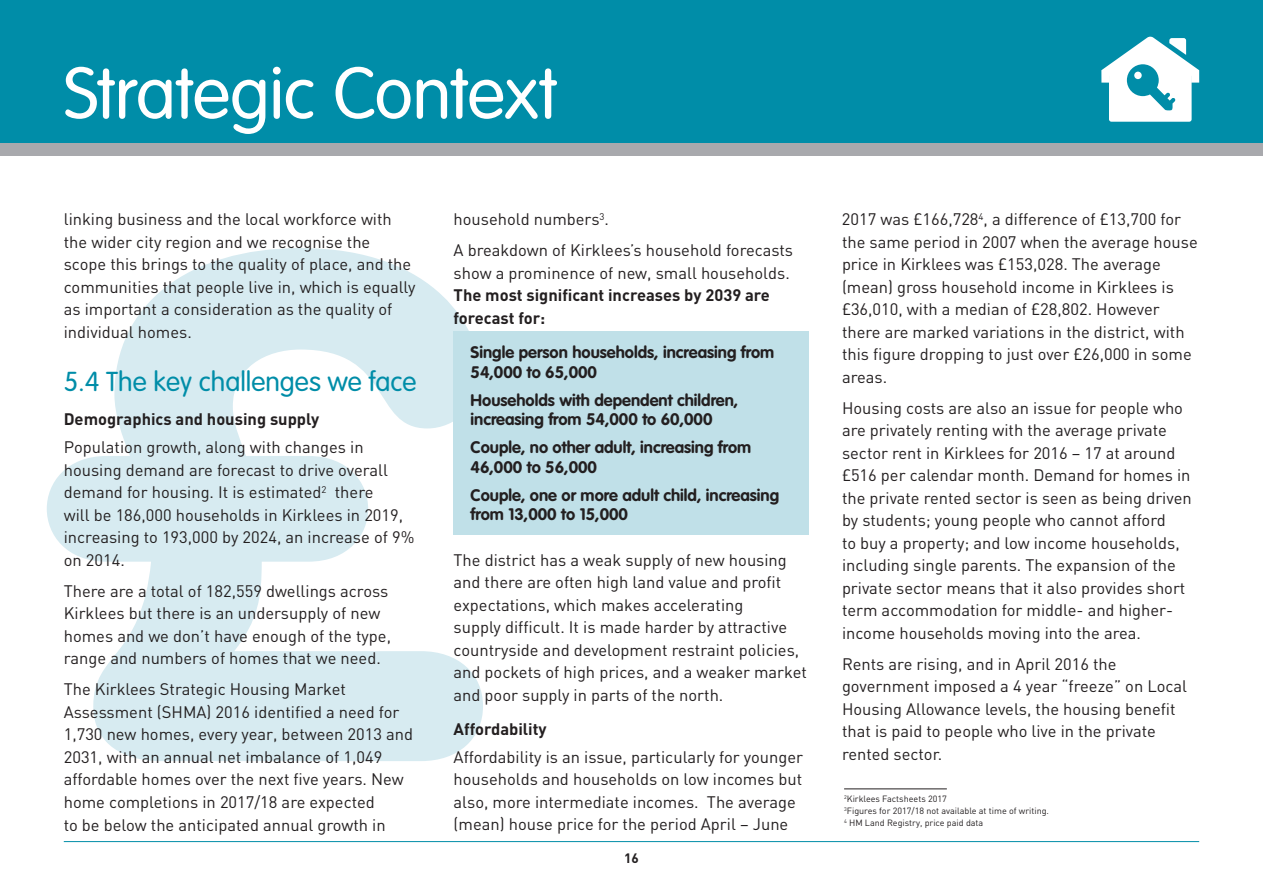
<style>
.page{position:relative;width:1263px;height:893px;background:#fff}
.page>*{position:absolute;margin:0;border:0;box-sizing:border-box;transform-origin:0 0}
.t1{font:300 72px "VAG Rounded LT";letter-spacing:-.01em;color:#fff}
.t2{font:300 27px "VAG Rounded LT";color:#008da8}
.t3{font:16.5px/22.5px "DIN";color:#231f20}
.t4{font:700 16.5px/19.5px "VAG Rounded LT";color:#231f20}
.t5{font:700 16.5px/22.5px "DIN";color:#231f20}
.t6{font:700 13.5px "DIN";color:#231f20}
.t7{font:9px/12px "DIN";color:#231f20}
</style>
<div class="page">
<hr style="left:64px;top:841px;width:1135px;height:1px;background:#008da8">
<div style="left:0;top:0;width:1263px;height:155px;background:#a8a9ad"></div>
<div style="left:0;top:0;width:1263px;height:142px;background:#008da8"></div>
<svg style="left:47px;top:248px;width:436px;height:513px;fill:#d7ebf1"></svg>
<div style="left:454px;top:331px;width:355px;height:204px;background:#c0e0e8"></div>
<hr style="left:844px;top:789px;width:103px;height:1px;background:#231f20">
<svg style="left:1101px;top:37px;width:98px;height:85px"></svg>
<h1 class="t1" style="left:64px;top:52px;width:495px">Strategic Context</h1>
<p class="t3" style="left:64px;top:208px;width:353px">linking business and the local workforce with the wider city region and we recognise the scope this brings to the quality of place, and the communities that people live in, which is equally as important a consideration as the quality of individual homes.</p>
<h2 class="t2" style="left:64px;top:366px;width:354px">5.4 The key challenges we face</h2>
<p class="t5" style="left:64px;top:408px;width:257px">Demographics and housing supply</p>
<p class="t3" style="left:64px;top:436px;width:352px">Population growth, along with changes in housing demand are forecast to drive overall demand for housing. It is estimated<sup>2</sup> there<br>will be 186,000 households in Kirklees in 2019, increasing to 193,000 by 2024, an increase of 9% on 2014.</p>
<p class="t3" style="left:64px;top:580px;width:329px">There are a total of 182,559 dwellings across Kirklees but there is an undersupply of new homes and we don’t have enough of the type, range and numbers of homes that we need.</p>
<p class="t3" style="left:64px;top:678px;width:351px">The Kirklees Strategic Housing Market Assessment (SHMA) 2016 identified a need for 1,730 new homes, every year, between 2013 and 2031, with an annual net imbalance of 1,049 affordable homes over the next five years. New home completions in 2017/18 are expected<br>to be below the anticipated annual growth in</p>
<p class="t3" style="left:454px;top:204px;width:341px;line-height:30.9px">household numbers<sup>3</sup>.<br>A breakdown of Kirklees’s household forecasts</p>
<p class="t3" style="left:454px;top:262px;width:338px">show a prominence of new, small households.</p>
<p class="t5" style="left:454px;top:283px;width:318px">The most significant increases by 2039 are forecast for:</p>
<p class="t4" style="left:471px;top:343px;width:305px">Single person households, increasing from<br>54,000 to 65,000</p>
<p class="t4" style="left:471px;top:391px;width:269px">Households with dependent children, increasing from 54,000 to 60,000</p>
<p class="t4" style="left:471px;top:438px;width:282px">Couple, no other adult, increasing from<br>46,000 to 56,000</p>
<p class="t4" style="left:471px;top:486px;width:310px">Couple, one or more adult child, increasing from 13,000 to 15,000</p>
<p class="t3" style="left:454px;top:549px;width:355px">The district has a weak supply of new housing and there are often high land value and profit expectations, which makes accelerating<br>supply difficult. It is made harder by attractive countryside and development restraint policies, and pockets of high prices, and a weaker market and poor supply in parts of the north.</p>
<p class="t5" style="left:454px;top:717px;width:95px">Affordability</p>
<p class="t3" style="left:454px;top:746px;width:351px">Affordability is an issue, particularly for younger households and households on low incomes but also, more intermediate incomes. The average (mean) house price for the period April – June</p>
<p class="t6" style="left:624px;top:849px;width:16px">16</p>
<p class="t3" style="left:842px;top:208px;width:357px">2017 was £166,728<sup>4</sup>, a difference of £13,700 for the same period in 2007 when the average house price in Kirklees was £153,028. The average (mean) gross household income in Kirklees is £36,010, with a median of £28,802. However there are marked variations in the district, with this figure dropping to just over £26,000 in some areas.</p>
<p class="t3" style="left:842px;top:397px;width:351px">Housing costs are also an issue for people who are privately renting with the average private sector rent in Kirklees for 2016 – 17 at around £516 per calendar month. Demand for homes in the private rented sector is seen as being driven by students; young people who cannot afford<br>to buy a property; and low income households, including single parents. The expansion of the private sector means that it also provides short term accommodation for middle- and higher&shy;income households moving into the area.</p>
<p class="t3" style="left:842px;top:653px;width:347px">Rents are rising, and in April 2016 the government imposed a 4 year “freeze” on Local Housing Allowance levels, the housing benefit that is paid to people who live in the private rented sector.</p>
<p class="t7" style="left:844px;top:793px;width:206px"><sup>2</sup>Kirklees Factsheets 2017<br><sup>3</sup>Figures for 2017/18 not available at time of writing.<br><sup>4</sup> HM Land Registry, price paid data</p>
</div>
